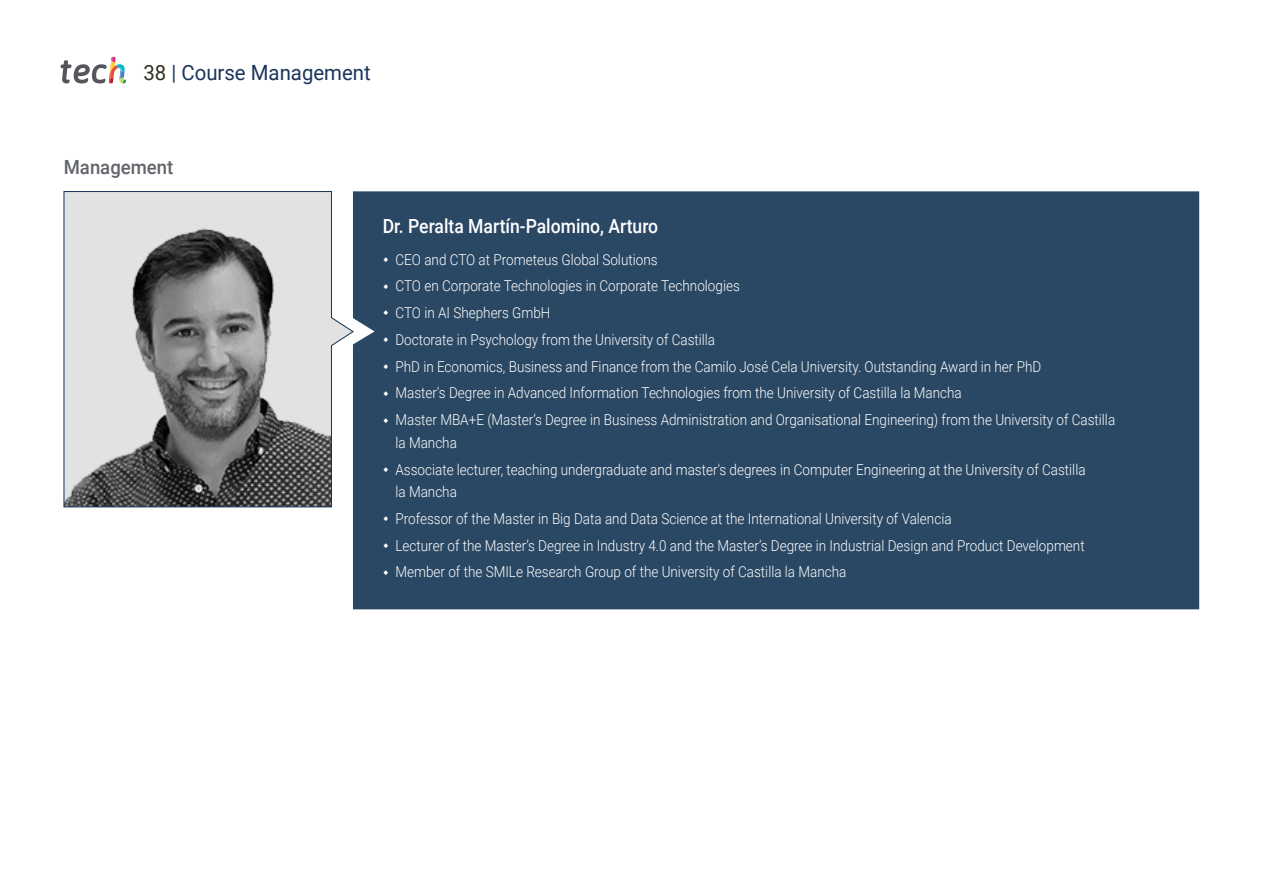
<style>
.page{position:relative;width:1263px;height:893px;background:#fff}
.page>*{position:absolute;margin:0;border:0;box-sizing:border-box;transform-origin:0 0}
.t1{font:21px "Roboto";color:#1a355c}
.t2{font:500 19.5px "Roboto";color:#fff;scale:.9 1}
.t3{font:500 19.5px "Roboto";color:#61646a;scale:.95 1}
.t4{font:300 15px/26.7px "Roboto";color:#fff;scale:.9 1}
.s1{color:#312e20}
</style>
<div class="page">
<svg style="left:61px;top:57px;width:65px;height:27px"></svg>
<div style="left:353px;top:191px;width:846px;height:418px;background:#2a4763"></div>
<svg style="left:64px;top:191px;width:290px;height:316px;background:#a7a7a7"></svg>
<svg style="left:384px;top:257px;width:4px;height:5px"></svg>
<svg style="left:384px;top:284px;width:4px;height:5px"></svg>
<svg style="left:384px;top:311px;width:4px;height:5px"></svg>
<svg style="left:384px;top:337px;width:4px;height:5px"></svg>
<svg style="left:384px;top:364px;width:4px;height:5px"></svg>
<svg style="left:384px;top:391px;width:4px;height:5px"></svg>
<svg style="left:384px;top:418px;width:4px;height:5px"></svg>
<svg style="left:384px;top:467px;width:4px;height:5px"></svg>
<svg style="left:384px;top:516px;width:4px;height:5px"></svg>
<svg style="left:384px;top:543px;width:4px;height:5px"></svg>
<svg style="left:384px;top:570px;width:4px;height:5px"></svg>
<h1 class="t1" style="left:144px;top:57px;width:229px"><span class="s1">38</span> | Course Management</h1>
<h2 class="t3" style="left:64px;top:153px;width:117px">Management</h2>
<h2 class="t2" style="left:383px;top:212px;width:308px">Dr. Peralta Martín-Palomino, Arturo</h2>
<p class="t4" style="left:395px;top:245px;width:801px">CEO and CTO at Prometeus Global Solutions<br>CTO en Corporate Technologies in Corporate Technologies<br>CTO in AI Shephers GmbH<br>Doctorate in Psychology from the University of Castilla<br>PhD in Economics, Business and Finance from the Camilo José Cela University. Outstanding Award in her PhD<br>Master's Degree in Advanced Information Technologies from the University of Castilla la Mancha<br>Master MBA+E (Master’s Degree in Business Administration and Organisational Engineering) from the University of Castilla</p>
<p class="t4" style="left:395px;top:428px;width:768px">la Mancha<br>Associate lecturer, teaching undergraduate and master's degrees in Computer Engineering at the University of Castilla</p>
<p class="t4" style="left:395px;top:478px;width:767px">la Mancha<br>Professor of the Master in Big Data and Data Science at the International University of Valencia<br>Lecturer of the Master’s Degree in Industry 4.0 and the Master’s Degree in Industrial Design and Product Development Member of the SMILe Research Group of the University of Castilla la Mancha</p>
</div>
